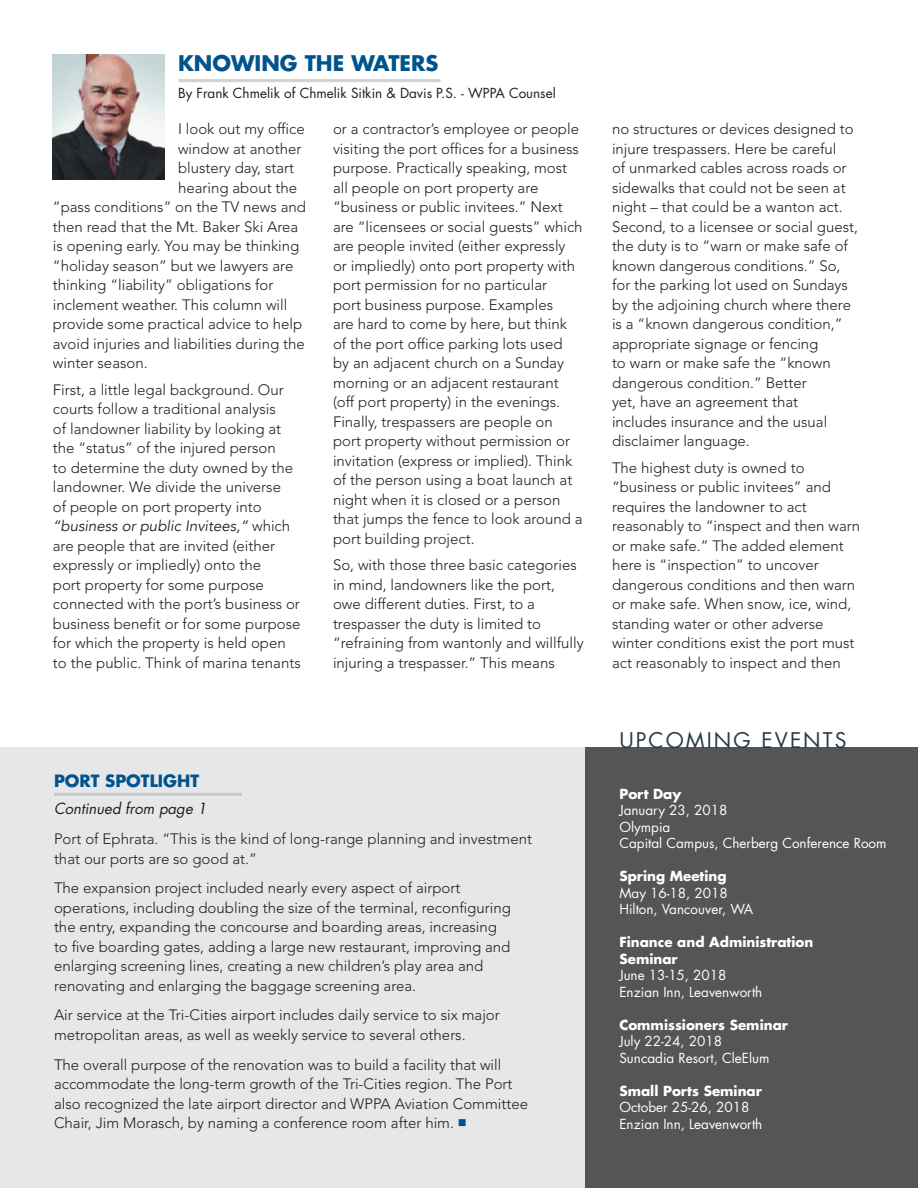
<style>
.page{position:relative;width:918px;height:1188px;background:#fff}
.page>*{position:absolute;margin:0;border:0;box-sizing:border-box;transform-origin:0 0}
.t1{font:700 21px "Futura";color:#00538d}
.t2{font:21px "Futura";letter-spacing:.1em;color:#273b48}
.t3{font:700 16.5px "Futura";color:#00538d}
.t4{font:300 15px/19.5px "Avenir";color:#231f20}
.t5{font:italic 15px "Futura";color:#231f20}
.t6{font:13.5px "Futura";color:#fff}
.t7{font:700 13.5px "Futura";color:#fff}
.t8{font:13.5px "Futura";color:#231f20}
.s1{font-weight:400;font-style:italic}
.s2{color:#00538d}
</style>
<div class="page">
<div style="left:585px;top:748px;width:333px;height:440px;background:#545557"></div>
<div style="left:0;top:748px;width:585px;height:440px;background:#e6e7e9"></div>
<hr style="left:54px;top:793px;width:188px;height:3px;background:#c7c8ca">
<hr style="left:178px;top:79px;width:263px;height:3px;background:#d1d2d4">
<img style="left:53px;top:54px;width:112px;height:126px">
<p class="t1" style="left:178px;top:49px;width:262px">KNOWING THE WATERS</p>
<p class="t8" style="left:178px;top:85px;width:379px">By Frank Chmelik of Chmelik Sitkin &amp; Davis P.S. - WPPA Counsel</p>
<p class="t4" style="left:178px;top:120px;width:128px">I look out my office</p>
<p class="t4" style="left:178px;top:139px;width:125px">window at another</p>
<p class="t4" style="left:178px;top:159px;width:118px">blustery day, start</p>
<p class="t4" style="left:178px;top:178px;width:121px">hearing about the</p>
<p class="t4" style="left:53px;top:198px;width:255px">“pass conditions” on the TV news and</p>
<p class="t4" style="left:53px;top:217px;width:247px">then read that the Mt. Baker Ski Area</p>
<p class="t4" style="left:53px;top:237px;width:248px">is opening early. You may be thinking</p>
<p class="t4" style="left:53px;top:256px;width:242px">“holiday season” but we lawyers are</p>
<p class="t4" style="left:53px;top:276px;width:222px">thinking “liability” obligations for</p>
<p class="t4" style="left:53px;top:295px;width:236px">inclement weather. This column will</p>
<p class="t4" style="left:53px;top:315px;width:251px">provide some practical advice to help</p>
<p class="t4" style="left:53px;top:334px;width:253px">avoid injuries and liabilities during the</p>
<p class="t4" style="left:53px;top:354px;width:96px">winter season.</p>
<p class="t4" style="left:53px;top:380px;width:249px">First, a little legal background. Our courts follow a traditional analysis<br>of landowner liability by looking at the “status” of the injured person<br>to determine the duty owned by the landowner. We divide the universe<br>of people on port property into <span class="s1">“business or public Invitees,”</span> which are people that are invited (either expressly or impliedly) onto the<br>port property for some purpose connected with the port’s business or business benefit or for some purpose for which the property is held open to the public. Think of marina tenants</p>
<p class="t4" style="left:333px;top:120px;width:251px">or a contractor’s employee or people visiting the port offices for a business purpose. Practically speaking, most all people on port property are “business or public invitees.” Next are “licensees or social guests” which are people invited (either expressly or impliedly) onto port property with port permission for no particular<br>port business purpose. Examples<br>are hard to come by here, but think of the port office parking lots used<br>by an adjacent church on a Sunday morning or an adjacent restaurant (off port property) in the evenings.<br>Finally, trespassers are people on port property without permission or invitation (express or implied). Think of the person using a boat launch at night when it is closed or a person that jumps the fence to look around a port building project.</p>
<p class="t4" style="left:333px;top:555px;width:252px">So, with those three basic categories in mind, landowners like the port, owe different duties. First, to a trespasser the duty is limited to “refraining from wantonly and willfully injuring a trespasser.” This means</p>
<p class="t3" style="left:54px;top:770px;width:147px">PORT SPOTLIGHT</p>
<p class="t5" style="left:54px;top:799px;width:154px">Continued from page 1</p>
<p class="t4" style="left:54px;top:829px;width:480px">Port of Ephrata. “This is the kind of long-range planning and investment that our ports are so good at.”</p>
<p class="t4" style="left:54px;top:878px;width:458px">The expansion project included nearly every aspect of airport operations, including doubling the size of the terminal, reconfiguring the entry, expanding the concourse and boarding areas, increasing to five boarding gates, adding a large new restaurant, improving and enlarging screening lines, creating a new children’s play area and renovating and enlarging the baggage screening area.</p>
<p class="t4" style="left:54px;top:1006px;width:447px">Air service at the Tri-Cities airport includes daily service to six major metropolitan areas, as well as weekly service to several others.</p>
<p class="t4" style="left:54px;top:1055px;width:476px">The overall purpose of the renovation was to build a facility that will accommodate the long-term growth of the Tri-Cities region. The Port also recognized the late airport director and WPPA Aviation Committee Chair, Jim Morasch, by naming a conference room after him. <span class="s2">■</span></p>
<p class="t4" style="left:612px;top:120px;width:247px">no structures or devices designed to injure trespassers. Here be careful<br>of unmarked cables across roads or sidewalks that could not be seen at night – that could be a wanton act.<br>Second, to a licensee or social guest, the duty is to “warn or make safe of known dangerous conditions.” So, for the parking lot used on Sundays by the adjoining church where there is a “known dangerous condition,” appropriate signage or fencing<br>to warn or make safe the “known dangerous condition.” Better<br>yet, have an agreement that<br>includes insurance and the usual disclaimer language.</p>
<p class="t4" style="left:612px;top:458px;width:250px">The highest duty is owned to “business or public invitees” and requires the landowner to act reasonably to “inspect and then warn or make safe.” The added element here is “inspection” to uncover dangerous conditions and then warn or make safe. When snow, ice, wind, standing water or other adverse winter conditions exist the port must act reasonably to inspect and then</p>
<p class="t2" style="left:619px;top:727px;width:229px">UPCOMING EVENTS</p>
<p class="t7" style="left:619px;top:785px;width:63px">Port Day</p>
<p class="t6" style="left:619px;top:802px;width:110px">January 23, 2018</p>
<p class="t6" style="left:619px;top:818px;width:52px">Olympia</p>
<p class="t6" style="left:619px;top:835px;width:269px">Capital Campus, Cherberg Conference Room</p>
<p class="t7" style="left:619px;top:867px;width:109px">Spring Meeting</p>
<p class="t6" style="left:619px;top:884px;width:110px">May 16-18, 2018</p>
<p class="t6" style="left:619px;top:901px;width:135px">Hilton, Vancouver, WA</p>
<p class="t7" style="left:619px;top:933px;width:195px">Finance and Administration</p>
<p class="t7" style="left:619px;top:950px;width:60px">Seminar</p>
<p class="t6" style="left:619px;top:967px;width:109px">June 13-15, 2018</p>
<p class="t6" style="left:619px;top:983px;width:145px">Enzian Inn, Leavenworth</p>
<p class="t7" style="left:619px;top:1016px;width:170px">Commissioners Seminar</p>
<p class="t6" style="left:619px;top:1033px;width:104px">July 22-24, 2018</p>
<p class="t6" style="left:619px;top:1049px;width:152px">Suncadia Resort, CleElum</p>
<p class="t7" style="left:619px;top:1082px;width:144px">Small Ports Seminar</p>
<p class="t6" style="left:619px;top:1099px;width:132px">October 25-26, 2018</p>
<p class="t6" style="left:619px;top:1115px;width:145px">Enzian Inn, Leavenworth</p>
</div>
